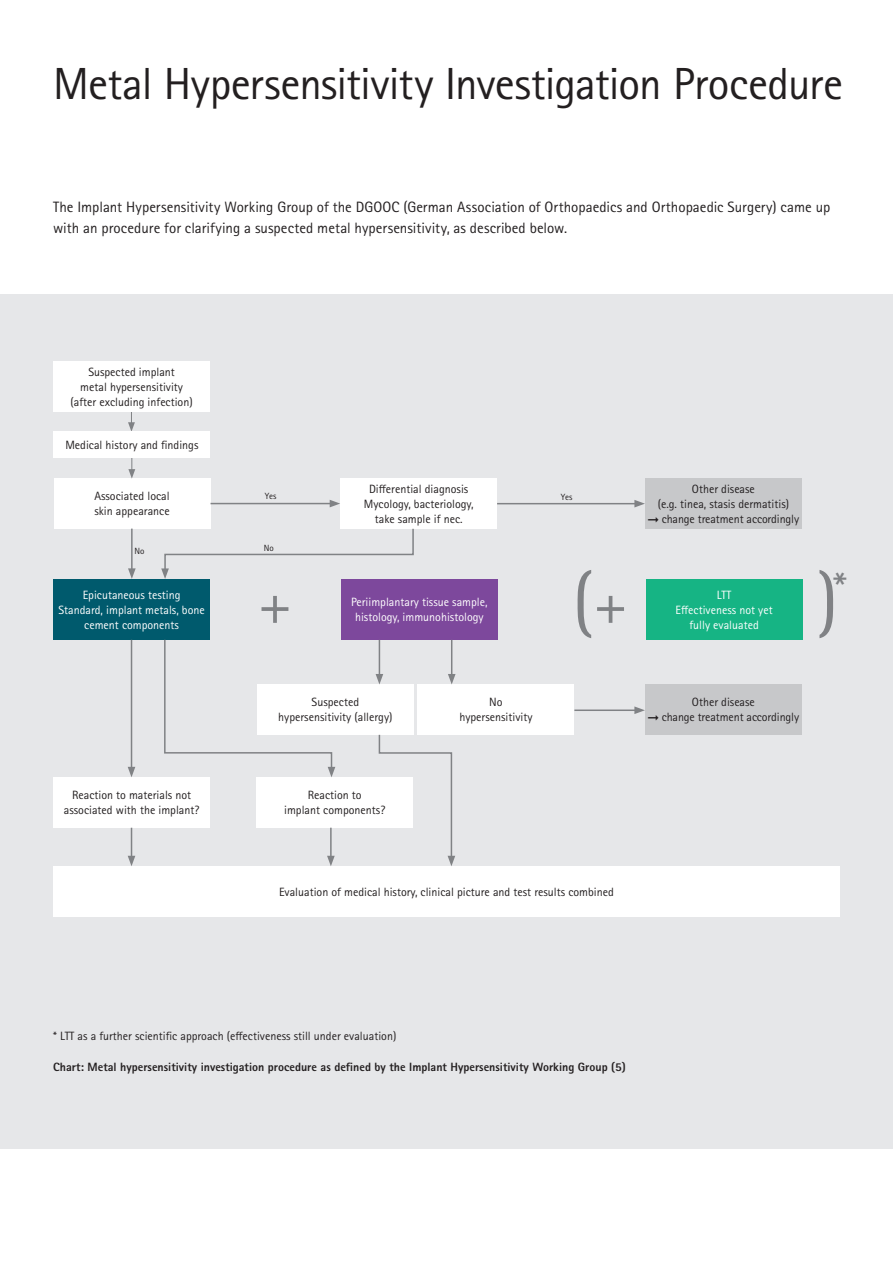
<style>
.page{position:relative;width:893px;height:1263px;background:#fff}
.page>*{position:absolute;margin:0;border:0;box-sizing:border-box;transform-origin:0 0}
.t1{font:75px "Rotis Sans Serif Pro";color:#808285}
.t2{font:45px "Rotis Sans Serif Pro";letter-spacing:-.015em;color:#231f20}
.t3{font:15px/21px "Rotis Sans Serif Pro";color:#231f20}
.t4{font:12px/15px "Rotis Sans Serif Pro";color:#231f20;text-align:center}
.t5{font:12px/15px "Rotis Sans Serif Pro";color:#fff;text-align:center}
.t6{font:800 12px "Rotis Sans Serif Pro";color:#231f20}
.t7{font:9px "Rotis Sans Serif Pro";color:#231f20}
</style>
<div class="page">
<div style="left:0;top:294px;width:893px;height:855px;background:#e6e7e9"></div>
<div style="left:54px;top:478px;width:156px;height:51px;background:#fff"></div>
<div style="left:340px;top:479px;width:157px;height:50px;background:#fff"></div>
<div style="left:645px;top:479px;width:157px;height:50px;background:#c7c8ca"></div>
<div style="left:53px;top:579px;width:157px;height:61px;background:#005a6d"></div>
<div style="left:341px;top:579px;width:157px;height:61px;background:#7d489c"></div>
<div style="left:646px;top:579px;width:157px;height:61px;background:#16b484"></div>
<div style="left:257px;top:684px;width:157px;height:51px;background:#fff"></div>
<div style="left:417px;top:684px;width:157px;height:51px;background:#fff"></div>
<div style="left:645px;top:684px;width:157px;height:51px;background:#c7c8ca"></div>
<div style="left:53px;top:777px;width:157px;height:51px;background:#fff"></div>
<div style="left:256px;top:777px;width:157px;height:51px;background:#fff"></div>
<div style="left:53px;top:866px;width:787px;height:50px;background:#fff"></div>
<svg style="left:128px;top:412px;width:7px;height:20px"></svg>
<svg style="left:128px;top:458px;width:7px;height:21px"></svg>
<hr style="left:211px;top:503px;width:121px;height:1px;background:#808285">
<svg style="left:330px;top:500px;width:10px;height:7px"></svg>
<hr style="left:497px;top:503px;width:140px;height:1px;background:#808285">
<svg style="left:634px;top:500px;width:11px;height:7px"></svg>
<hr style="left:131px;top:529px;width:2px;height:42px;background:#808285">
<svg style="left:128px;top:568px;width:8px;height:11px"></svg>
<hr style="left:609px;top:596px;width:3px;height:27px;background:#808285">
<svg style="left:597px;top:607px;width:27px;height:4px"></svg>
<hr style="left:131px;top:640px;width:1px;height:129px;background:#808285">
<svg style="left:128px;top:767px;width:7px;height:10px"></svg>
<hr style="left:131px;top:828px;width:1px;height:30px;background:#808285">
<svg style="left:128px;top:856px;width:7px;height:10px"></svg>
<hr style="left:330px;top:828px;width:2px;height:30px;background:#808285">
<svg style="left:327px;top:856px;width:8px;height:10px"></svg>
<hr style="left:379px;top:640px;width:1px;height:36px;background:#808285">
<svg style="left:376px;top:674px;width:7px;height:10px"></svg>
<hr style="left:451px;top:640px;width:1px;height:36px;background:#808285">
<svg style="left:448px;top:674px;width:8px;height:10px"></svg>
<hr style="left:574px;top:709px;width:63px;height:2px;background:#808285">
<svg style="left:634px;top:706px;width:11px;height:8px"></svg>
<div style="left:53px;top:361px;width:157px;height:51px;background:#fff"></div>
<div style="left:53px;top:432px;width:157px;height:26px;background:#fff"></div>
<hr style="left:273px;top:596px;width:4px;height:27px;background:#8b8d90">
<svg style="left:261px;top:607px;width:27px;height:4px"></svg>
<svg style="left:161px;top:527px;width:253px;height:52px"></svg>
<svg style="left:164px;top:639px;width:171px;height:138px"></svg>
<svg style="left:378px;top:734px;width:77px;height:132px"></svg>
<h2 class="t2" style="left:53px;top:57px;width:791px">Metal Hypersensitivity Investigation Procedure</h2>
<p class="t3" style="left:53px;top:197px;width:779px">The Implant Hypersensitivity Working Group of the DGOOC (German Association of Orthopaedics and Orthopaedic Surgery) came up with an procedure for clarifying a suspected metal hypersensitivity, as described below.</p>
<p class="t4" style="left:71px;top:364px;width:124px">Suspected implant<br>metal hypersensitivity (after excluding infection)</p>
<p class="t4" style="left:65px;top:437px;width:135px">Medical history and findings</p>
<p class="t4" style="left:94px;top:489px;width:77px;text-align:left">Associated local skin appearance</p>
<p class="t4" style="left:364px;top:481px;width:111px">Differential diagnosis<br>Mycology, bacteriology, take sample if nec.</p>
<p class="t4" style="left:648px;top:481px;width:153px">Other disease<br>(e.g. tinea, stasis dermatitis)<br>➞ change treatment accordingly</p>
<p class="t7" style="left:265px;top:491px;width:13px">Yes</p>
<p class="t7" style="left:561px;top:492px;width:13px">Yes</p>
<p class="t7" style="left:135px;top:546px;width:11px">No</p>
<p class="t7" style="left:264px;top:542px;width:11px">No</p>
<h1 class="t1" style="left:572px;top:558px;width:22px">(</h1>
<h1 class="t1" style="left:817px;top:558px;width:31px">)<sup>*</sup></h1>
<p class="t5" style="left:58px;top:587px;width:148px">Epicutaneous testing<br>Standard, implant metals, bone cement components</p>
<p class="t5" style="left:351px;top:594px;width:138px">Periimplantary tissue sample, histology, immunohistology</p>
<p class="t5" style="left:676px;top:587px;width:99px">LTT<br>Effectiveness not yet fully evaluated</p>
<p class="t4" style="left:278px;top:695px;width:116px">Suspected hypersensitivity (allergy)</p>
<p class="t4" style="left:459px;top:695px;width:75px">No hypersensitivity</p>
<p class="t4" style="left:648px;top:695px;width:153px">Other disease<br>➞ change treatment accordingly</p>
<p class="t4" style="left:64px;top:788px;width:137px">Reaction to materials not associated with the implant?</p>
<p class="t4" style="left:284px;top:788px;width:103px">Reaction to<br>implant components?</p>
<p class="t4" style="left:279px;top:884px;width:336px">Evaluation of medical history, clinical picture and test results combined</p>
<p class="t4" style="left:53px;top:1028px;width:345px">* LTT as a further scientific approach (effectiveness still under evaluation)</p>
<p class="t6" style="left:53px;top:1060px;width:574px">Chart: Metal hypersensitivity investigation procedure as defined by the Implant Hypersensitivity Working Group (5)</p>
</div>
